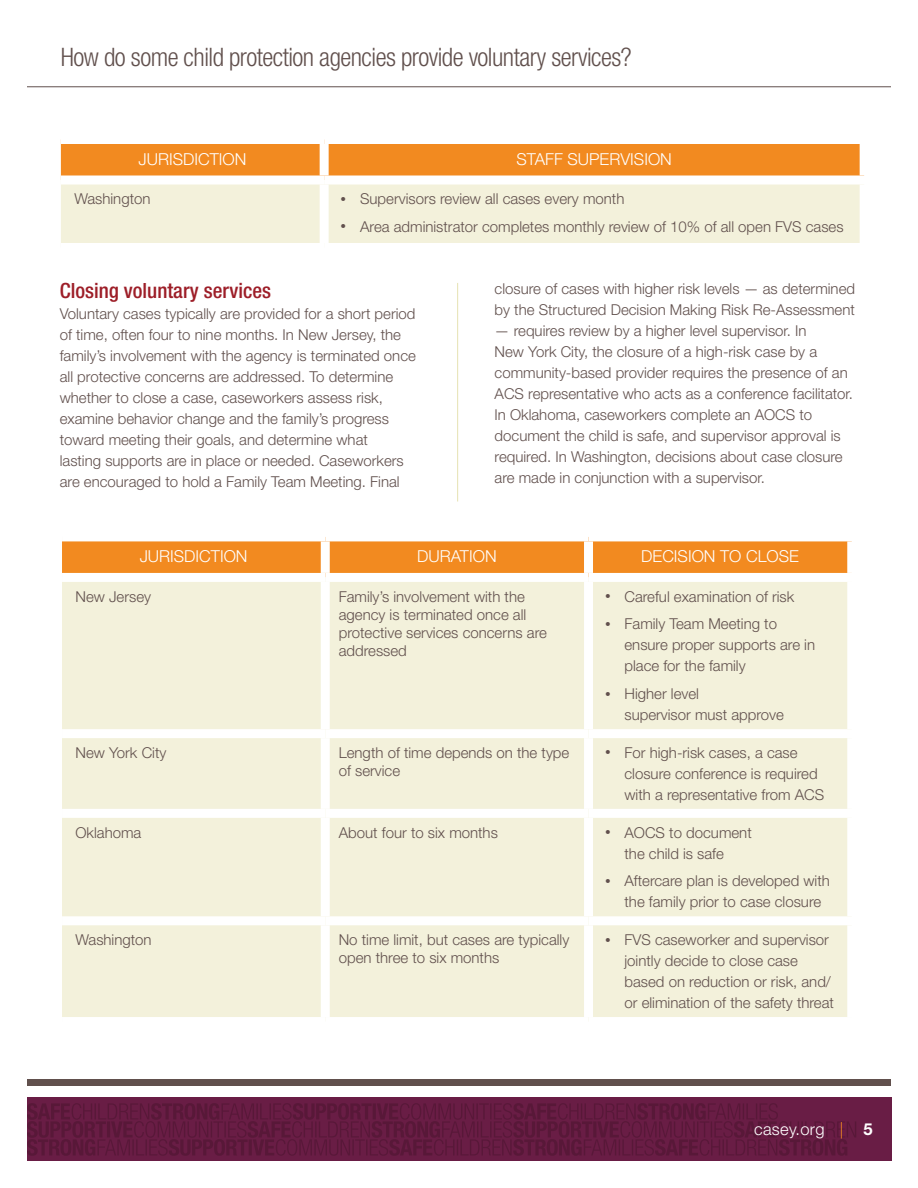
<style>
.page{position:relative;width:918px;height:1188px;background:#fff}
.page>*{position:absolute;margin:0;border:0;box-sizing:border-box;transform-origin:0 0}
.t1{font:300 condensed 25.5px "Helvetica Neue LT Std";letter-spacing:-.02em;color:#61504d}
.Head_2{font:500 condensed 21px "Helvetica Neue LT Std";color:#9d1e28}
.table_head{font:300 16.5px "Helvetica Neue LT Std";color:#fff}
.table_head-2{font:300 16.5px "Helvetica Neue LT Std";letter-spacing:.02em;color:#fff}
.body{font:300 15px/21px "Helvetica Neue LT Std";color:#61504d}
.table_body{font:300 15px/18px "Helvetica Neue LT Std";color:#61504d}
.s1{font-size:11.25px}
.s2{color:#f28a20}
.s3{font-weight:700}
</style>
<div class="page">
<div style="left:27px;top:1098px;width:864px;height:63px;background:#691d45"></div>
<div style="left:27px;top:1079px;width:864px;height:7px;background:#61504d"></div>
<svg style="left:27px;top:1103px;width:829px;height:53px"></svg>
<hr style="left:27px;top:86px;width:864px;height:1px;background:#61504d">
<div style="left:61px;top:144px;width:799px;height:32px;background:#f28a20"></div>
<div style="left:61px;top:184px;width:799px;height:59px;background:#f3f1db"></div>
<div style="left:320px;top:144px;width:9px;height:32px;background:#fff"></div>
<div style="left:320px;top:184px;width:9px;height:59px;background:#fff"></div>
<div style="left:62px;top:541px;width:785px;height:32px;background:#f28a20"></div>
<div style="left:62px;top:582px;width:785px;height:435px;background:#f3f1db"></div>
<div style="left:62px;top:729px;width:263px;height:9px;background:#fff"></div>
<div style="left:325px;top:729px;width:264px;height:9px;background:#fff"></div>
<div style="left:589px;top:729px;width:267px;height:9px;background:#fff"></div>
<div style="left:62px;top:809px;width:263px;height:9px;background:#fff"></div>
<div style="left:325px;top:809px;width:264px;height:9px;background:#fff"></div>
<div style="left:589px;top:809px;width:267px;height:9px;background:#fff"></div>
<div style="left:62px;top:916px;width:263px;height:9px;background:#fff"></div>
<div style="left:325px;top:916px;width:264px;height:9px;background:#fff"></div>
<div style="left:589px;top:916px;width:267px;height:9px;background:#fff"></div>
<div style="left:321px;top:541px;width:9px;height:32px;background:#fff"></div>
<div style="left:584px;top:541px;width:9px;height:32px;background:#fff"></div>
<div style="left:321px;top:582px;width:9px;height:147px;background:#fff"></div>
<div style="left:584px;top:582px;width:9px;height:147px;background:#fff"></div>
<div style="left:321px;top:738px;width:9px;height:71px;background:#fff"></div>
<div style="left:584px;top:738px;width:9px;height:71px;background:#fff"></div>
<div style="left:321px;top:818px;width:9px;height:98px;background:#fff"></div>
<div style="left:584px;top:818px;width:9px;height:98px;background:#fff"></div>
<div style="left:321px;top:925px;width:9px;height:92px;background:#fff"></div>
<div style="left:584px;top:925px;width:9px;height:92px;background:#fff"></div>
<hr style="left:457px;top:283px;width:1px;height:218px;background:#e6e2b2">
<h1 class="t1" style="left:61px;top:43px;width:572px">How do some child protection agencies provide voluntary services?</h1>
<p class="table_head" style="left:139px;top:149px;width:109px">JURISDICTION</p>
<p class="table_head" style="left:516px;top:149px;width:157px">STAFF SUPERVISION</p>
<p class="table_body" style="left:74px;top:190px;width:78px">Washington</p>
<p class="body" style="left:341px;top:188px;width:285px"><span class="s1">•</span> Supervisors review all cases every month</p>
<p class="body" style="left:341px;top:216px;width:504px"><span class="s1">•</span> Area administrator completes monthly review of 10% of all open FVS cases</p>
<p class="Head_2" style="left:60px;top:278px;width:213px">Closing voluntary services</p>
<p class="body" style="left:60px;top:303px;width:358px">Voluntary cases typically are provided for a short period of time, often four to nine months. In New Jersey, the family’s involvement with the agency is terminated once all protective concerns are addressed. To determine whether to close a case, caseworkers assess risk, examine behavior change and the family’s progress toward meeting their goals, and determine what<br>lasting supports are in place or needed. Caseworkers are encouraged to hold a Family Team Meeting. Final</p>
<p class="body" style="left:495px;top:278px;width:362px">closure of cases with higher risk levels — as determined by the Structured Decision Making Risk Re-Assessment</p>
<p class="body" style="left:495px;top:320px;width:360px">— requires review by a higher level supervisor. In<br>New York City, the closure of a high-risk case by a community-based provider requires the presence of an ACS representative who acts as a conference facilitator.<br>In Oklahoma, caseworkers complete an AOCS to document the child is safe, and supervisor approval is required. In Washington, decisions about case closure are made in conjunction with a supervisor.</p>
<p class="table_head" style="left:140px;top:546px;width:109px">JURISDICTION</p>
<p class="table_head" style="left:417px;top:546px;width:81px">DURATION</p>
<p class="table_head" style="left:641px;top:546px;width:159px">DECISION TO CLOSE</p>
<p class="table_body" style="left:76px;top:587px;width:77px">New Jersey</p>
<p class="table_body" style="left:339px;top:587px;width:210px">Family’s involvement with the agency is terminated once all protective services concerns are addressed</p>
<p class="body" style="left:605px;top:586px;width:191px"><span class="s1">•</span> Careful examination of risk</p>
<p class="body" style="left:625px;top:613px;width:192px;text-indent:-20px"><span class="s1">•</span> Family Team Meeting to ensure proper supports are in place for the family</p>
<p class="body" style="left:625px;top:683px;width:161px;text-indent:-20px"><span class="s1">•</span> Higher level<br>supervisor must approve</p>
<p class="table_body" style="left:76px;top:743px;width:92px">New York City</p>
<p class="table_body" style="left:339px;top:743px;width:232px">Length of time depends on the type of service</p>
<p class="body" style="left:625px;top:742px;width:201px;text-indent:-20px"><span class="s1">•</span> For high-risk cases, a case closure conference is required with a representative from ACS</p>
<p class="table_body" style="left:76px;top:823px;width:67px">Oklahoma</p>
<p class="table_body" style="left:339px;top:823px;width:161px">About four to six months</p>
<p class="body" style="left:605px;top:821px;width:148px;text-align:center"><span class="s1">•</span> AOCS to document the child is safe</p>
<p class="body" style="left:625px;top:870px;width:207px;text-indent:-20px"><span class="s1">•</span> Aftercare plan is developed with the family prior to case closure</p>
<p class="table_body" style="left:76px;top:930px;width:78px">Washington</p>
<p class="table_body" style="left:339px;top:930px;width:232px">No time limit, but cases are typically open three to six months</p>
<p class="body" style="left:625px;top:929px;width:211px;text-indent:-20px"><span class="s1">•</span> FVS caseworker and supervisor jointly decide to close case based on reduction or risk, and/ or elimination of the safety threat</p>
<p class="table_head-2" style="left:754px;top:1119px;width:120px">casey.org <span class="s2">|</span> <span class="s3">5</span></p>
</div>
